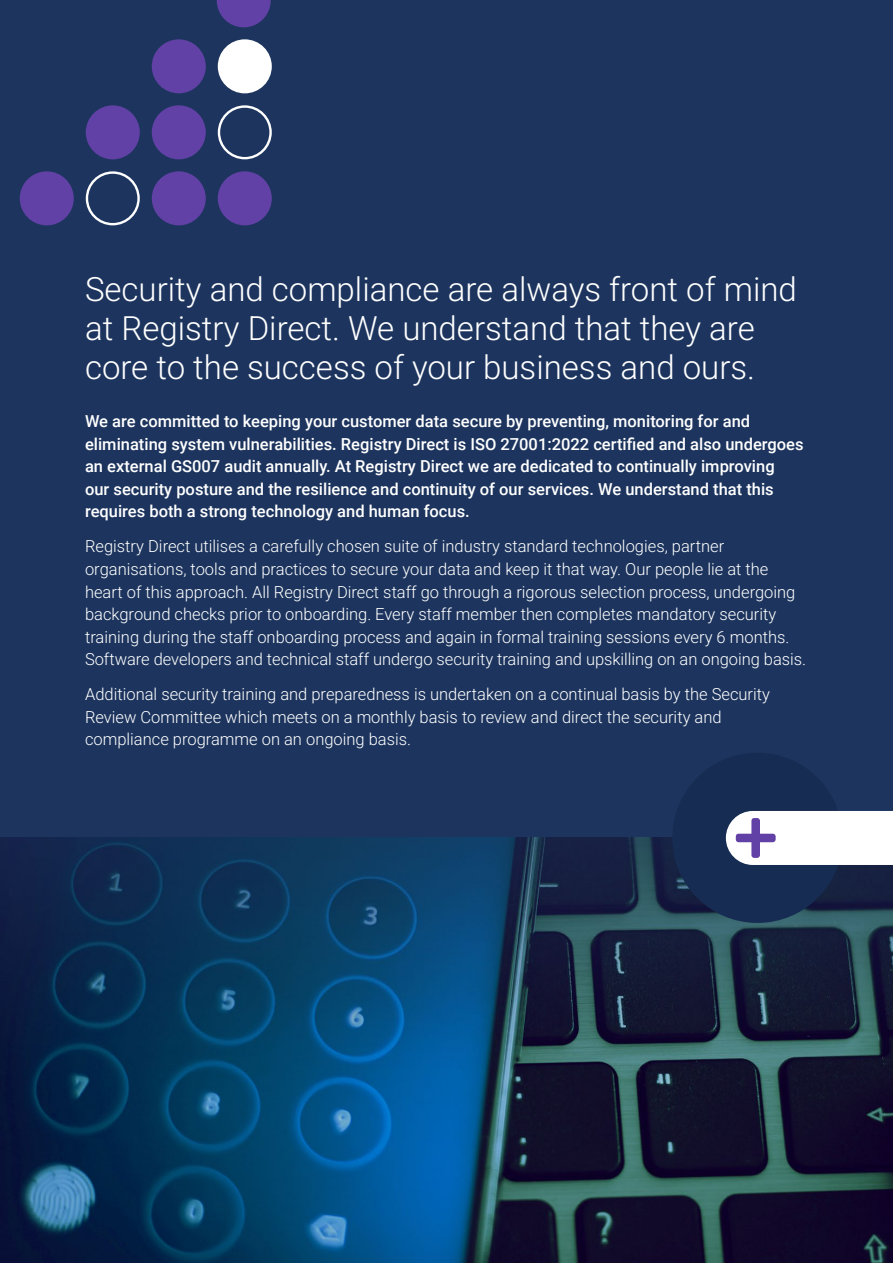
<style>
.page{position:relative;width:893px;height:1263px;background:#1d355e}
.page>*{position:absolute;margin:0;border:0;box-sizing:border-box;transform-origin:0 0}
.t1{font:33px/39px "Roboto";color:#fff}
.t2{font:16.5px/22.5px "Roboto";color:#fff}
.t3{font:500 16.5px/22.5px "Roboto";color:#fff}
</style>
<div class="page">
<img style="left:0;top:838px;width:893px;height:425px">
<div style="left:20px;top:171px;width:54px;height:54px;background:#6241a6;border-radius:50%"></div>
<svg style="left:86px;top:171px;width:54px;height:54px"></svg>
<div style="left:152px;top:171px;width:54px;height:54px;background:#6241a6;border-radius:50%"></div>
<div style="left:218px;top:171px;width:54px;height:54px;background:#6241a6;border-radius:50%"></div>
<div style="left:86px;top:105px;width:54px;height:54px;background:#6241a6;border-radius:50%"></div>
<div style="left:152px;top:105px;width:54px;height:54px;background:#6241a6;border-radius:50%"></div>
<svg style="left:218px;top:105px;width:54px;height:54px"></svg>
<div style="left:152px;top:39px;width:54px;height:54px;background:#6241a6;border-radius:50%"></div>
<div style="left:218px;top:39px;width:54px;height:54px;background:#fff;border-radius:50%"></div>
<svg style="left:217px;top:0;width:54px;height:27px"></svg>
<div style="left:672px;top:752px;width:171px;height:171px;background:#172c52;border-radius:50%"></div>
<svg style="left:726px;top:811px;width:167px;height:54px;background:#ecebf3"></svg>
<h1 class="t1" style="left:85px;top:269px;width:713px">Security and compliance are always front of mind at Registry Direct. We understand that they are core to the success of your business and ours.</h1>
<p class="t3" style="left:85px;top:409px;width:720px">We are committed to keeping your customer data secure by preventing, monitoring for and eliminating system vulnerabilities. Registry Direct is ISO 27001:2022 certified and also undergoes an external GS007 audit annually. At Registry Direct we are dedicated to continually improving<br>our security posture and the resilience and continuity of our services. We understand that this requires both a strong technology and human focus.</p>
<p class="t2" style="left:85px;top:535px;width:723px">Registry Direct utilises a carefully chosen suite of industry standard technologies, partner organisations, tools and practices to secure your data and keep it that way. Our people lie at the heart of this approach. All Registry Direct staff go through a rigorous selection process, undergoing background checks prior to onboarding. Every staff member then completes mandatory security training during the staff onboarding process and again in formal training sessions every 6 months.<br>Software developers and technical staff undergo security training and upskilling on an ongoing basis.</p>
<p class="t2" style="left:85px;top:682px;width:686px">Additional security training and preparedness is undertaken on a continual basis by the Security<br>Review Committee which meets on a monthly basis to review and direct the security and compliance programme on an ongoing basis.</p>
</div>
